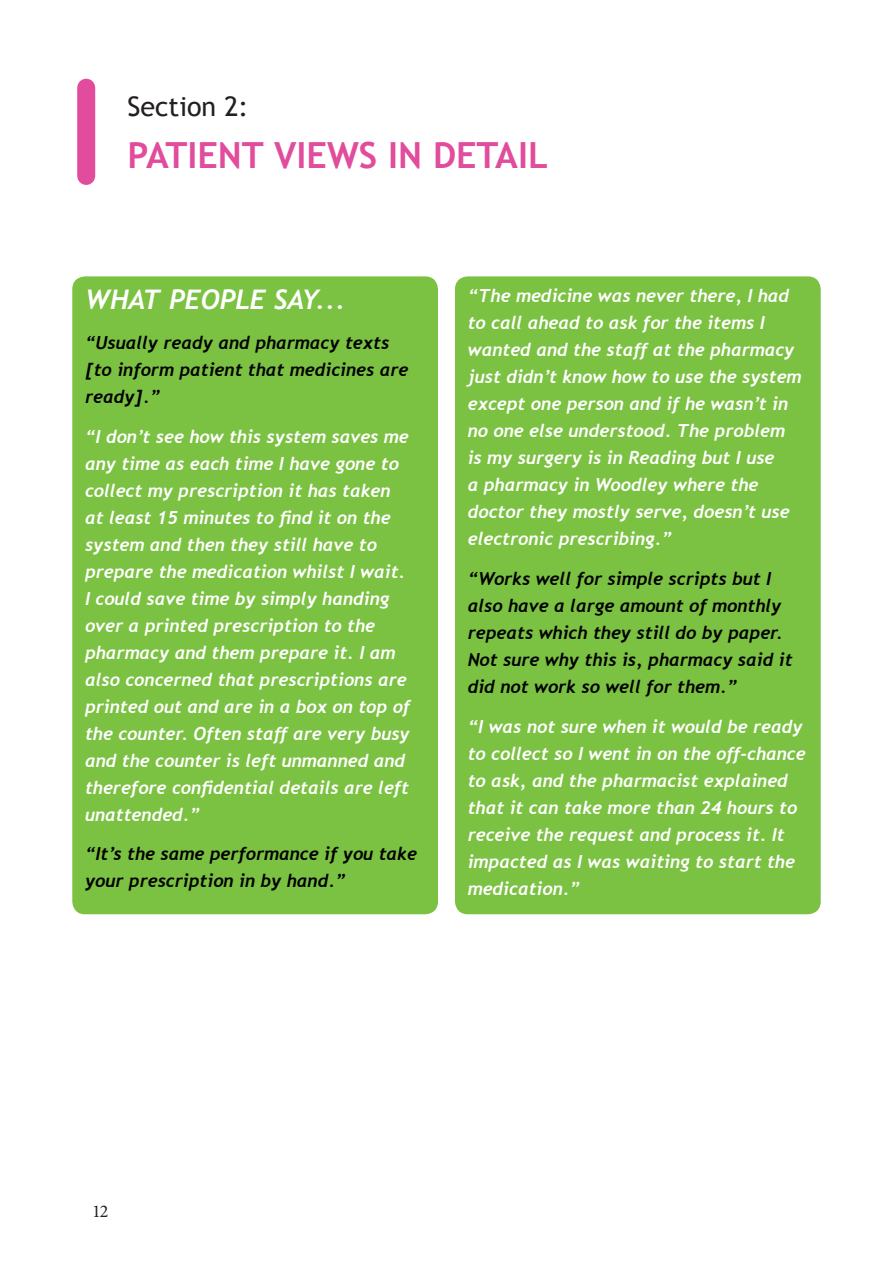
<style>
.page{position:relative;width:893px;height:1263px;background:#fff}
.page>*{position:absolute;margin:0;border:0;box-sizing:border-box;transform-origin:0 0}
.t1{font:700 36px "Trebuchet MS";color:#e14c9c}
.t2{font:italic 700 27px "Trebuchet";color:#fff}
.t3{font:27px "Trebuchet MS";color:#231f20}
.t4{font:italic 700 18px/27px "Trebuchet";color:#fff}
.t5{font:italic 700 18px/27px "Trebuchet";color:#000001}
.t6{font:18px "Minion Pro";color:#231f20}
</style>
<div class="page">
<div style="left:77px;top:88px;width:18px;height:88px;background:#e14c9c"></div>
<div style="left:72px;top:276px;width:366px;height:638px;background:#7bc142;border-radius:13px"></div>
<div style="left:455px;top:276px;width:366px;height:638px;background:#7bc142;border-radius:13px"></div>
<h2 class="t3" style="left:128px;top:91px;width:122px">Section 2:</h2>
<h1 class="t1" style="left:128px;top:133px;width:422px">PATIENT VIEWS IN DETAIL</h1>
<h2 class="t2" style="left:85px;top:283px;width:261px">WHAT PEOPLE SAY...</h2>
<p class="t5" style="left:85px;top:329px;width:325px">“Usually ready and pharmacy texts [to inform patient that medicines are ready].”</p>
<p class="t4" style="left:85px;top:423px;width:327px">“I don’t see how this system saves me any time as each time I have gone to collect my prescription it has taken at least 15 minutes to find it on the system and then they still have to prepare the medication whilst I wait.<br>I could save time by simply handing over a printed prescription to the pharmacy and them prepare it. I am also concerned that prescriptions are printed out and are in a box on top of the counter. Often staff are very busy and the counter is left unmanned and therefore confidential details are left unattended.”</p>
<p class="t5" style="left:85px;top:841px;width:333px">“It’s the same performance if you take your prescription in by hand.”</p>
<p class="t4" style="left:468px;top:283px;width:335px">“The medicine was never there, I had to call ahead to ask for the items I wanted and the staff at the pharmacy just didn’t know how to use the system except one person and if he wasn’t in no one else understood. The problem is my surgery is in Reading but I use<br>a pharmacy in Woodley where the doctor they mostly serve, doesn’t use electronic prescribing.”</p>
<p class="t5" style="left:468px;top:565px;width:326px">“Works well for simple scripts but I also have a large amount of monthly repeats which they still do by paper.<br>Not sure why this is, pharmacy said it did not work so well for them.”</p>
<p class="t4" style="left:468px;top:713px;width:339px">“I was not sure when it would be ready to collect so I went in on the off-chance to ask, and the pharmacist explained that it can take more than 24 hours to receive the request and process it. It impacted as I was waiting to start the medication.”</p>
<p class="t6" style="left:94px;top:1199px;width:16px">12</p>
</div>
